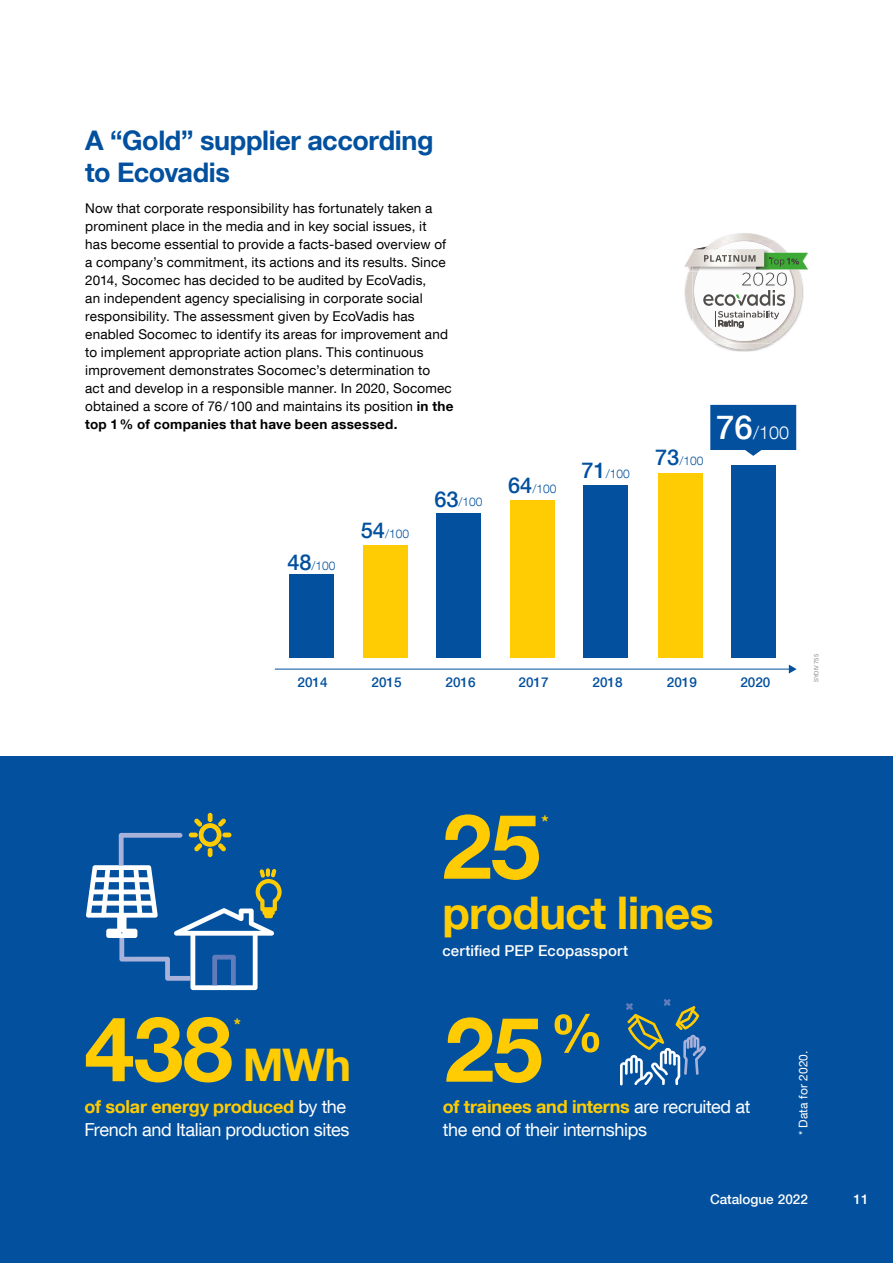
<style>
.page{position:relative;width:893px;height:1263px;background:#fff}
.page>*{position:absolute;margin:0;border:0;box-sizing:border-box;transform-origin:0 0}
.t1{font:700 90px "Helvetica Neue LT Com";letter-spacing:-.015em;color:#ffcc03}
.t2{font:700 45px "Helvetica Neue LT Com";letter-spacing:-.015em;color:#ffcc03}
.t3{font:700 27px/31.5px "Helvetica Neue LT Com";letter-spacing:-.015em;color:#02509e}
.t4{font:18px/22.5px "Helvetica Neue LT Com";letter-spacing:-.02em;color:#fff}
.t5{font:300 18px "Helvetica Neue LT Com";color:#fff}
.t6{font:700 17.55px "Helvetica Neue LT Com";color:#ffcc03}
.t7{font:500 15px "Helvetica Neue LT Com";letter-spacing:.01em;color:#fff}
.t8{font:13.5px/18px "Helvetica Neue LT Com";letter-spacing:.01em;color:#000}
.t9{font:500 13.5px "Helvetica Neue LT Com";color:#02509e}
.t10{font:500 13.5px "Helvetica Neue LT Com";color:#fff}
.t11{font:300 12px "Helvetica Neue LT Com";color:#02509e}
.t12{font:12px "Helvetica Neue LT Com";letter-spacing:.015em;color:#fff}
.t13{font:6px "Helvetica Neue LT Com";letter-spacing:-.005em;color:#898b8b}
.s1{font-weight:700}
.s2{font-weight:500;font-size:21.75px}
.s3{font-weight:500;font-size:33px}
.s4{font-weight:700;color:#ffcc03}
</style>
<div class="page">
<div style="left:0;top:756px;width:893px;height:507px;background:#02509e"></div>
<hr style="left:275px;top:669px;width:515px;height:1px;background:#02509e">
<svg style="left:789px;top:665px;width:8px;height:9px"></svg>
<div style="left:436px;top:513px;width:45px;height:145px;background:#02509e"></div>
<div style="left:363px;top:545px;width:45px;height:113px;background:#ffcc03"></div>
<div style="left:510px;top:500px;width:45px;height:158px;background:#ffcc03"></div>
<div style="left:583px;top:485px;width:45px;height:173px;background:#02509e"></div>
<div style="left:657px;top:473px;width:45px;height:185px;background:#ffcc03"></div>
<svg style="left:710px;top:405px;width:86px;height:51px;background:#1d63a8"></svg>
<div style="left:731px;top:465px;width:45px;height:193px;background:#02509e"></div>
<div style="left:289px;top:574px;width:45px;height:84px;background:#02509e"></div>
<svg style="left:86px;top:813px;width:196px;height:177px"></svg>
<svg style="left:620px;top:999px;width:86px;height:86px"></svg>
<img style="left:714px;top:344px;width:60px;height:8px">
<img style="left:697px;top:328px;width:95px;height:16px">
<div style="left:694px;top:241px;width:100px;height:100px;background:#fcfcfd;border-radius:50%"></div>
<svg style="left:684px;top:233px;width:124px;height:95px"></svg>
<h3 class="t3" style="left:85px;top:124px;width:350px">A “Gold” supplier according to Ecovadis</h3>
<p class="t8" style="left:85px;top:198px;width:370px">Now that corporate responsibility has fortunately taken a prominent place in the media and in key social issues, it<br>has become essential to provide a facts-based overview of a company’s commitment, its actions and its results. Since 2014, Socomec has decided to be audited by EcoVadis,<br>an independent agency specialising in corporate social responsibility. The assessment given by EcoVadis has enabled Socomec to identify its areas for improvement and to implement appropriate action plans. This continuous improvement demonstrates Socomec’s determination to<br>act and develop in a responsible manner. In 2020, Socomec obtained a score of 76 / 100 and maintains its position <span class="s1">in the top 1 % of companies that have been assessed.</span></p>
<p class="t11" style="left:287px;top:558px;width:50px"><span class="s2">48</span>/100</p>
<p class="t11" style="left:361px;top:527px;width:50px"><span class="s2">54</span>/100</p>
<p class="t11" style="left:434px;top:495px;width:50px"><span class="s2">63</span>/100</p>
<p class="t11" style="left:508px;top:481px;width:50px"><span class="s2">64</span>/100</p>
<p class="t11" style="left:582px;top:466px;width:50px"><span class="s2">71</span>/100</p>
<p class="t11" style="left:655px;top:454px;width:50px"><span class="s2">73</span>/100</p>
<h3 class="t5" style="left:716px;top:421px;width:75px"><span class="s3">76</span>/100</h3>
<p class="t9" style="left:298px;top:674px;width:32px">2014</p>
<p class="t9" style="left:372px;top:674px;width:32px">2015</p>
<p class="t9" style="left:445px;top:674px;width:32px">2016</p>
<p class="t9" style="left:519px;top:674px;width:32px">2017</p>
<p class="t9" style="left:593px;top:674px;width:32px">2018</p>
<p class="t9" style="left:667px;top:674px;width:32px">2019</p>
<p class="t9" style="left:740px;top:674px;width:32px">2020</p>
<p class="t13" style="left:813px;top:682px;width:29px;rotate:-90deg">SYDIV 755</p>
<h1 class="t1" style="left:84px;top:992px;width:150px">438</h1>
<p class="t6" style="left:234px;top:1013px;width:9px">*</p>
<h2 class="t2" style="left:243px;top:1037px;width:110px">MWh</h2>
<h3 class="t4" style="left:84px;top:1095px;width:266px"><span class="s4">of solar energy produced</span> by the<br>French and Italian production sites</h3>
<h1 class="t1" style="left:442px;top:790px;width:100px">25</h1>
<p class="t6" style="left:541px;top:811px;width:9px">*</p>
<h2 class="t2" style="left:442px;top:884px;width:273px">product lines</h2>
<p class="t7" style="left:442px;top:941px;width:187px">certified PEP Ecopassport</p>
<h1 class="t1" style="left:444px;top:993px;width:160px">25 <sup>%</sup></h1>
<h3 class="t4" style="left:443px;top:1095px;width:309px"><span class="s4">of trainees and interns</span> are recruited at the end of their internships</h3>
<p class="t12" style="left:796px;top:1135px;width:86px;rotate:-90deg">* Data for 2020.</p>
<p class="t10" style="left:710px;top:1191px;width:99px">Catalogue 2022</p>
<p class="t10" style="left:854px;top:1191px;width:17px">11</p>
</div>
